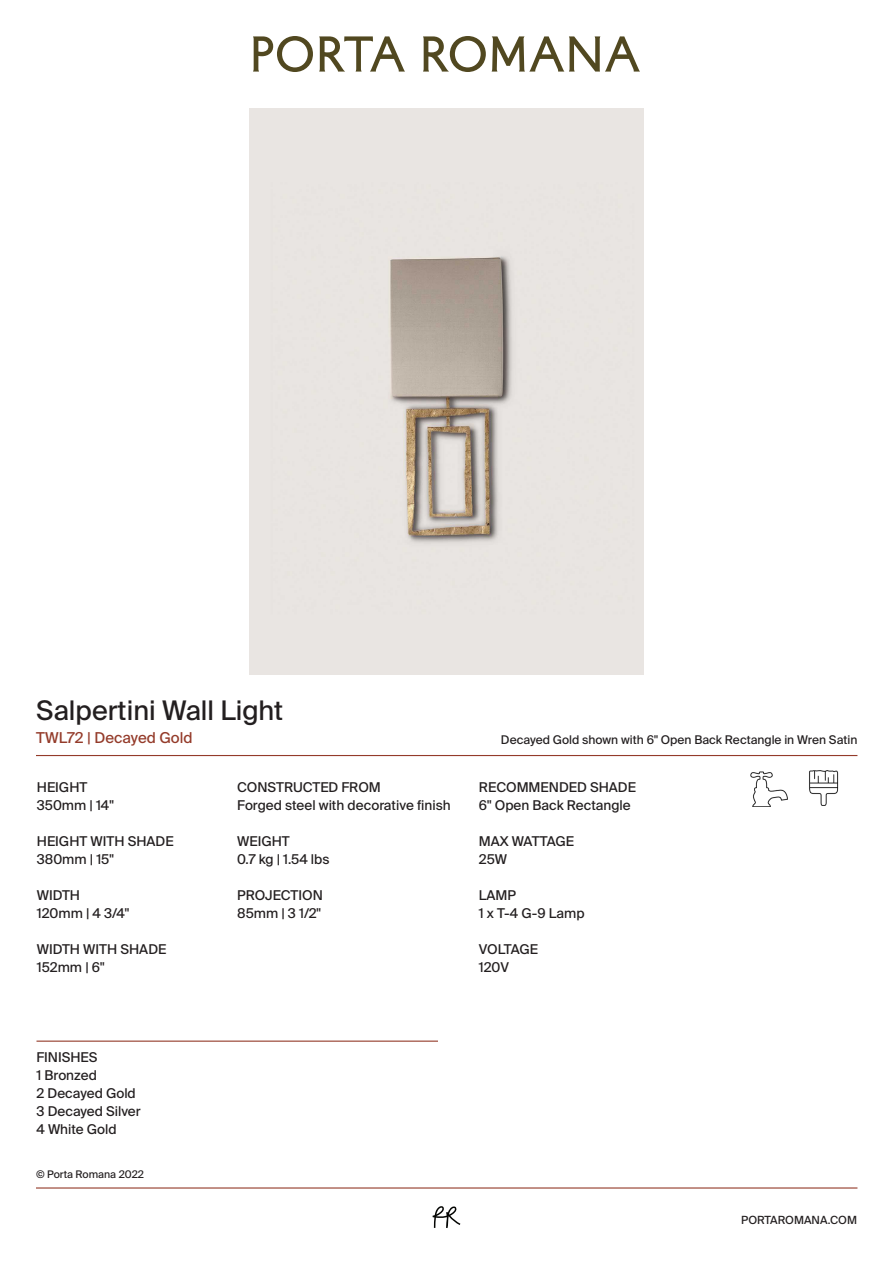
<style>
.page{position:relative;width:893px;height:1263px;background:#fff}
.page>*{position:absolute;margin:0;border:0;box-sizing:border-box;transform-origin:0 0}
.t1{font:27px "Suisse Intl";color:#231f20}
.t2{font:15px "Suisse Intl";color:#943b2a}
.t3{font:13.5px/18px "Suisse Intl";color:#231f20}
.t4{font:12px "Suisse Intl";color:#231f20}
.t5{font:11.25px "Suisse Intl";color:#231f20}
.t6{font:10.5px "Suisse Intl";color:#231f20}
</style>
<div class="page">
<hr style="left:36px;top:755px;width:821px;height:1px;background:#943b2a">
<img style="left:250px;top:108px;width:393px;height:566px">
<svg style="left:253px;top:36px;width:60px;height:36px"></svg>
<svg style="left:319px;top:36px;width:86px;height:36px"></svg>
<svg style="left:423px;top:36px;width:63px;height:36px"></svg>
<svg style="left:492px;top:36px;width:148px;height:36px"></svg>
<hr style="left:36px;top:1040px;width:402px;height:2px;background:#943b2a">
<svg style="left:433px;top:1206px;width:27px;height:22px"></svg>
<hr style="left:36px;top:1187px;width:821px;height:1px;background:#943b2a">
<img style="left:750px;top:772px;width:37px;height:35px">
<img style="left:809px;top:771px;width:30px;height:35px">
<h1 class="t1" style="left:36px;top:695px;width:249px">Salpertini Wall Light</h1>
<p class="t2" style="left:36px;top:729px;width:158px">TWL72 | Decayed Gold</p>
<p class="t4" style="left:501px;top:733px;width:358px">Decayed Gold shown with 6" Open Back Rectangle in Wren Satin</p>
<p class="t3" style="left:37px;top:778px;width:78px">HEIGHT<br>350mm | 14"</p>
<p class="t3" style="left:37px;top:832px;width:138px">HEIGHT WITH SHADE<br>380mm | 15"</p>
<p class="t3" style="left:37px;top:886px;width:94px">WIDTH<br>120mm | 4 3/4"</p>
<p class="t3" style="left:37px;top:940px;width:131px">WIDTH WITH SHADE<br>152mm | 6"</p>
<p class="t3" style="left:36px;top:1048px;width:106px">FINISHES<br>1 Bronzed<br>2 Decayed Gold<br>3 Decayed Silver<br>4 White Gold</p>
<p class="t6" style="left:36px;top:1168px;width:109px">© Porta Romana 2022</p>
<p class="t3" style="left:237px;top:778px;width:215px">CONSTRUCTED FROM<br>Forged steel with decorative finish</p>
<p class="t3" style="left:237px;top:832px;width:94px">WEIGHT<br>0.7 kg | 1.54 lbs</p>
<p class="t3" style="left:237px;top:886px;width:87px">PROJECTION<br>85mm | 3 1/2"</p>
<p class="t3" style="left:479px;top:778px;width:159px">RECOMMENDED SHADE<br>6" Open Back Rectangle</p>
<p class="t3" style="left:479px;top:832px;width:97px">MAX WATTAGE<br>25W</p>
<p class="t3" style="left:479px;top:886px;width:107px">LAMP<br>1 x T-4 G-9 Lamp</p>
<p class="t3" style="left:479px;top:940px;width:61px">VOLTAGE<br>120V</p>
<p class="t5" style="left:741px;top:1213px;width:117px">PORTAROMANA.COM</p>
</div>
